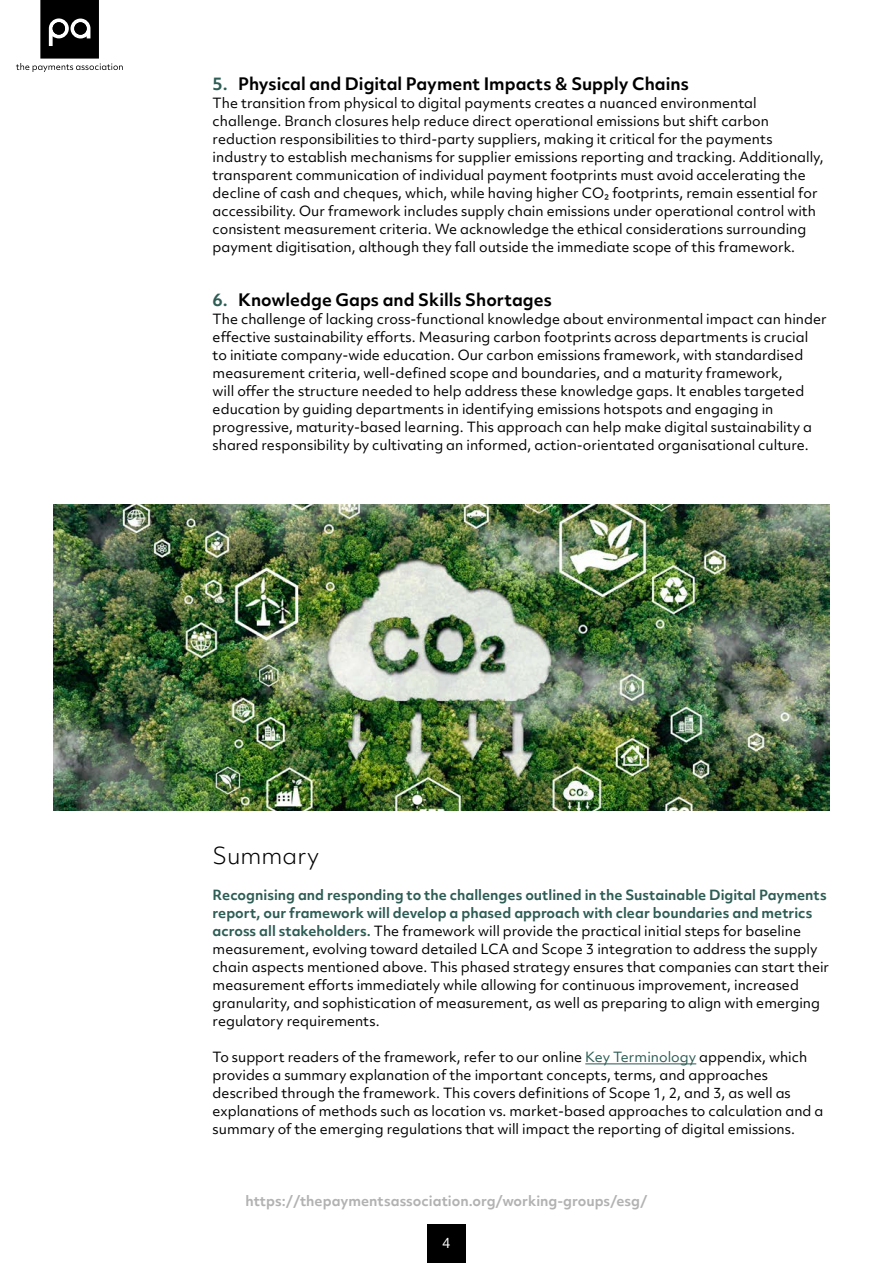
<style>
.page{position:relative;width:893px;height:1263px;background:#fff}
.page>*{position:absolute;margin:0;border:0;box-sizing:border-box;transform-origin:0 0}
.t1{font:300 22.5px "Objektiv Mk 2";color:#000}
.t2{font:700 16.5px "Objektiv Mk 2";color:#000}
.t3{font:13.5px/18px "Objektiv Mk 2";color:#000}
.t4{font:700 13.5px "Objektiv Mk 2";color:#b3b2b2}
.t5{font:13.5px "Objektiv Mk 2";color:#fff}
.s1{color:#2d5d54}
.s2{font-weight:700;color:#2d5d54}
</style>
<div class="page">
<div style="left:427px;top:1224px;width:39px;height:39px;background:#000"></div>
<svg style="left:16px;top:0;width:107px;height:72px"></svg>
<hr style="left:585px;top:1063px;width:111px;height:1px;background:#2d5d54">
<img style="left:53px;top:504px;width:776px;height:306px">
<p class="t2" style="left:213px;top:72px;width:478px"><span class="s1">5.</span> Physical and Digital Payment Impacts &amp; Supply Chains</p>
<p class="t3" style="left:213px;top:94px;width:613px">The transition from physical to digital payments creates a nuanced environmental challenge. Branch closures help reduce direct operational emissions but shift carbon reduction responsibilities to third-party suppliers, making it critical for the payments industry to establish mechanisms for supplier emissions reporting and tracking. Additionally, transparent communication of individual payment footprints must avoid accelerating the decline of cash and cheques, which, while having higher CO₂ footprints, remain essential for accessibility. Our framework includes supply chain emissions under operational control with consistent measurement criteria. We acknowledge the ethical considerations surrounding payment digitisation, although they fall outside the immediate scope of this framework.</p>
<p class="t2" style="left:213px;top:288px;width:341px"><span class="s1">6.</span> Knowledge Gaps and Skills Shortages</p>
<p class="t3" style="left:213px;top:310px;width:616px">The challenge of lacking cross-functional knowledge about environmental impact can hinder effective sustainability efforts. Measuring carbon footprints across departments is crucial<br>to initiate company-wide education. Our carbon emissions framework, with standardised measurement criteria, well-defined scope and boundaries, and a maturity framework,<br>will offer the structure needed to help address these knowledge gaps. It enables targeted education by guiding departments in identifying emissions hotspots and engaging in progressive, maturity-based learning. This approach can help make digital sustainability a shared responsibility by cultivating an informed, action-orientated organisational culture.</p>
<h1 class="t1" style="left:213px;top:840px;width:108px">Summary</h1>
<p class="t3" style="left:213px;top:886px;width:618px"><span class="s2">Recognising and responding to the challenges outlined in the Sustainable Digital Payments report, our framework will develop a phased approach with clear boundaries and metrics across all stakeholders.</span> The framework will provide the practical initial steps for baseline measurement, evolving toward detailed LCA and Scope 3 integration to address the supply chain aspects mentioned above. This phased strategy ensures that companies can start their measurement efforts immediately while allowing for continuous improvement, increased granularity, and sophistication of measurement, as well as preparing to align with emerging regulatory requirements.</p>
<p class="t3" style="left:213px;top:1048px;width:612px">To support readers of the framework, refer to our online <span class="s1">Key Terminology</span> appendix, which provides a summary explanation of the important concepts, terms, and approaches described through the framework. This covers definitions of Scope 1, 2, and 3, as well as explanations of methods such as location vs. market-based approaches to calculation and a summary of the emerging regulations that will impact the reporting of digital emissions.</p>
<p class="t4" style="left:245px;top:1191px;width:404px">https://thepaymentsassociation.org/working-groups/esg/</p>
<p class="t5" style="left:442px;top:1234px;width:10px">4</p>
</div>
